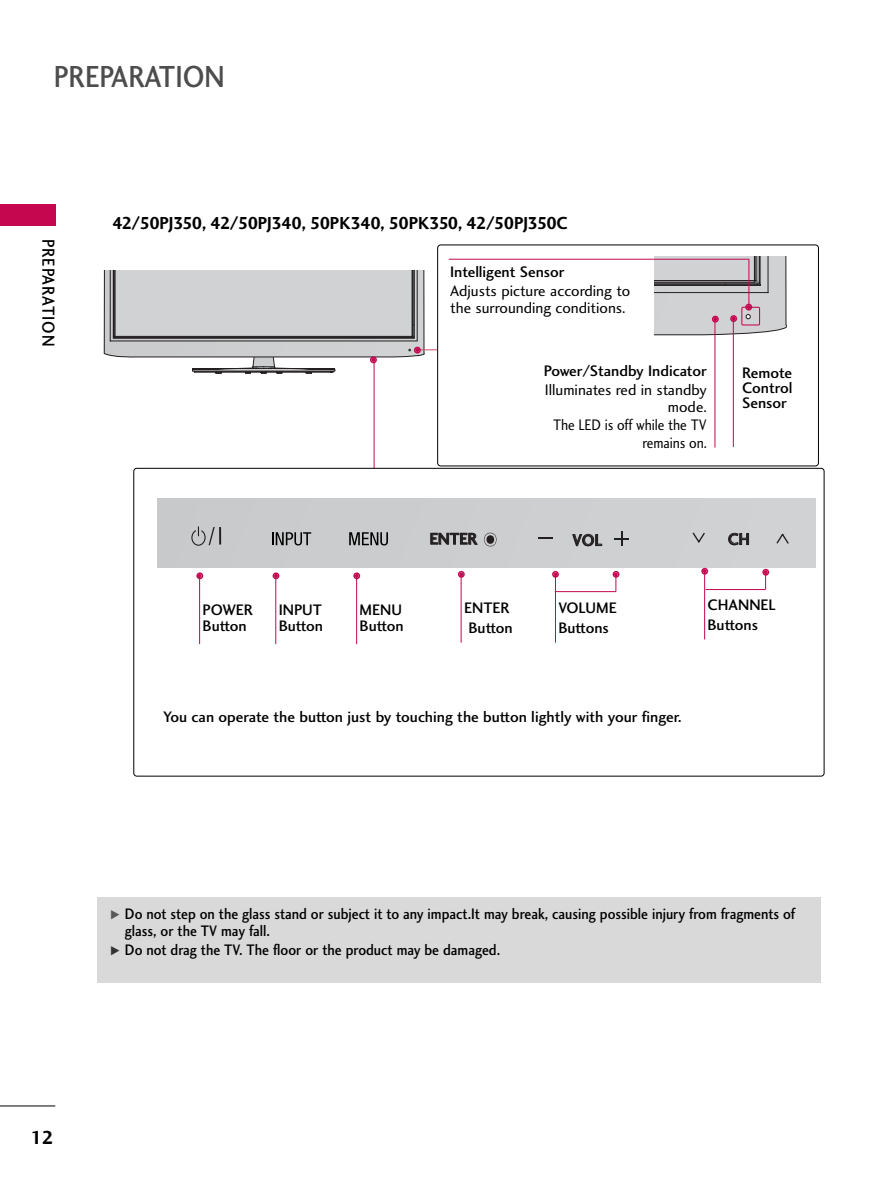
<style>
.page{position:relative;width:893px;height:1190px;background:#fff}
.page>*{position:absolute;margin:0;border:0;box-sizing:border-box;transform-origin:0 0}
.t1{font:31.5px "Charlotte Sans Medium Plain";color:#4d4d4d;scale:.9 1}
.t2{font:19.5px "Charlotte Sans Bold Plain";color:#000}
.t3{font:18px "Charlotte Sans Bold Let Plain";letter-spacing:-.025em;color:#000;scale:.95 1}
.t4{font:18px "Charlotte Sans Medium Plain";letter-spacing:.06em;color:#000;scale:.9 1}
.t5{font:16.5px "Charlotte Sans Medium Plain";color:#231f20}
.t6{font:15.75px/16.5px "Charlotte Sans Medium Plain";color:#000}
.t7{font:15.75px/16.5px "Charlotte Sans Medium Plain";color:#000;scale:.9 1}
.t8{font:15.75px/16.5px "Charlotte Sans Book Plain";color:#000;text-align:right}
.t9{font:15.75px/18px "Charlotte Sans Book Plain";color:#000;text-align:right;scale:.9 1}
.s1{font-family:"FZDING33";font-size:10.5px;color:#57585a}
.s2{font-family:"FZDING33";font-size:10.5px;color:#333}
</style>
<div class="page">
<div style="left:0;top:204px;width:55px;height:21px;background:#c50750"></div>
<hr style="left:0;top:1105px;width:55px;height:1px;background:#000">
<div style="left:437px;top:244px;width:381px;height:222px;border:1px solid #000;border-radius:3px"></div>
<svg style="left:104px;top:270px;width:333px;height:103px;background:#c9c9cb"></svg>
<div style="left:370px;top:356px;width:7px;height:7px;border:2px solid #c50750;border-radius:50%"></div>
<hr style="left:374px;top:361px;width:1px;height:140px;background:#c50750">
<div style="left:157px;top:499px;width:658px;height:68px;background:#cdced0"></div>
<svg style="left:272px;top:532px;width:39px;height:13px"></svg>
<svg style="left:349px;top:532px;width:39px;height:13px"></svg>
<svg style="left:191px;top:526px;width:30px;height:20px"></svg>
<svg style="left:484px;top:532px;width:12px;height:14px"></svg>
<svg style="left:538px;top:537px;width:14px;height:2px"></svg>
<svg style="left:614px;top:531px;width:14px;height:14px"></svg>
<svg style="left:692px;top:532px;width:97px;height:12px"></svg>
<hr style="left:199px;top:577px;width:1px;height:67px;background:#c50750">
<div style="left:196px;top:572px;width:7px;height:7px;border:2px solid #c50750;border-radius:50%"></div>
<hr style="left:275px;top:577px;width:1px;height:67px;background:#c50750">
<div style="left:272px;top:572px;width:7px;height:7px;border:2px solid #c50750;border-radius:50%"></div>
<hr style="left:356px;top:577px;width:1px;height:67px;background:#c50750">
<div style="left:353px;top:572px;width:7px;height:7px;border:2px solid #c50750;border-radius:50%"></div>
<hr style="left:460px;top:575px;width:1px;height:67px;background:#c50750">
<svg style="left:458px;top:571px;width:6px;height:6px"></svg>
<hr style="left:555px;top:575px;width:1px;height:67px;background:#c50750">
<div style="left:552px;top:571px;width:7px;height:6px;border:2px solid #c50750;border-radius:50%"></div>
<hr style="left:705px;top:589px;width:60px;height:1px;background:#c50750">
<svg style="left:763px;top:574px;width:4px;height:15px"></svg>
<div style="left:762px;top:569px;width:7px;height:6px;border:2px solid #c50750;border-radius:50%"></div>
<hr style="left:554px;top:591px;width:62px;height:1px;background:#c50750">
<svg style="left:614px;top:576px;width:4px;height:15px"></svg>
<div style="left:612px;top:571px;width:7px;height:6px;border:2px solid #c50750;border-radius:50%"></div>
<hr style="left:704px;top:572px;width:1px;height:67px;background:#c50750">
<div style="left:701px;top:568px;width:7px;height:6px;border:2px solid #c50750;border-radius:50%"></div>
<hr style="left:448px;top:259px;width:300px;height:1px;background:#c50750">
<hr style="left:714px;top:317px;width:1px;height:130px;background:#c50750">
<div style="left:98px;top:897px;width:723px;height:85px;background:#d9d9d9"></div>
<hr style="left:733px;top:317px;width:1px;height:130px;background:#c50750">
<svg style="left:654px;top:256px;width:132px;height:80px;background:#c2bec1"></svg>
<div style="left:730px;top:315px;width:7px;height:7px;border:2px solid #c50750;border-radius:50%"></div>
<div style="left:741px;top:307px;width:19px;height:18px;border:1px solid #c50750"></div>
<h1 class="t1" style="left:54px;top:64px;width:191px">PREPARATION</h1>
<p class="t4" style="left:55px;top:239px;width:121px;rotate:90deg">PREPARATION</p>
<p class="t3" style="left:112px;top:216px;width:481px">42/50PJ350, 42/50PJ340, 50PK340, 50PK350, 42/50PJ350C</p>
<p class="t6" style="left:450px;top:265px;width:116px">Intelligent Sensor</p>
<p class="t8" style="left:450px;top:284px;width:181px;text-align:left">Adjusts picture according to the surrounding conditions.</p>
<p class="t6" style="left:544px;top:363px;width:164px">Power/Standby Indicator</p>
<p class="t8" style="left:545px;top:383px;width:163px">Illuminates red in standby mode.</p>
<p class="t9" style="left:553px;top:417px;width:172px">The LED is off while the TV remains on.</p>
<p class="t6" style="left:742px;top:366px;width:52px;line-height:15px;text-align:justify">Remote Control Sensor</p>
<p class="t5" style="left:429px;top:532px;width:49px">ENTER</p>
<p class="t5" style="left:572px;top:534px;width:31px">VOL</p>
<p class="t5" style="left:727px;top:533px;width:23px">CH</p>
<p class="t6" style="left:203px;top:602px;width:52px">POWER<br>Button</p>
<p class="t6" style="left:279px;top:602px;width:46px">INPUT<br>Button</p>
<p class="t6" style="left:359px;top:602px;width:46px">MENU<br>Button</p>
<p class="t6" style="left:464px;top:600px;width:50px;line-height:19.5px">ENTER<br>Button</p>
<p class="t6" style="left:558px;top:600px;width:60px;line-height:19.5px">VOLUME<br>Buttons</p>
<p class="t6" style="left:707px;top:596px;width:69px;line-height:19.5px">CHANNEL<br>Buttons</p>
<p class="t6" style="left:163px;top:709px;width:520px">You can operate the button just by touching the button lightly with your finger.</p>
<p class="t7" style="left:125px;top:907px;width:746px;text-indent:-14px"><span class="s1">G</span> Do not step on the glass stand or subject it to any impact.It may break, causing possible injury from fragments of glass, or the TV may fall.</p>
<p class="t7" style="left:110px;top:943px;width:434px"><span class="s2">G</span> Do not drag the TV. The floor or the product may be damaged.</p>
<p class="t2" style="left:31px;top:1129px;width:25px">12</p>
</div>
